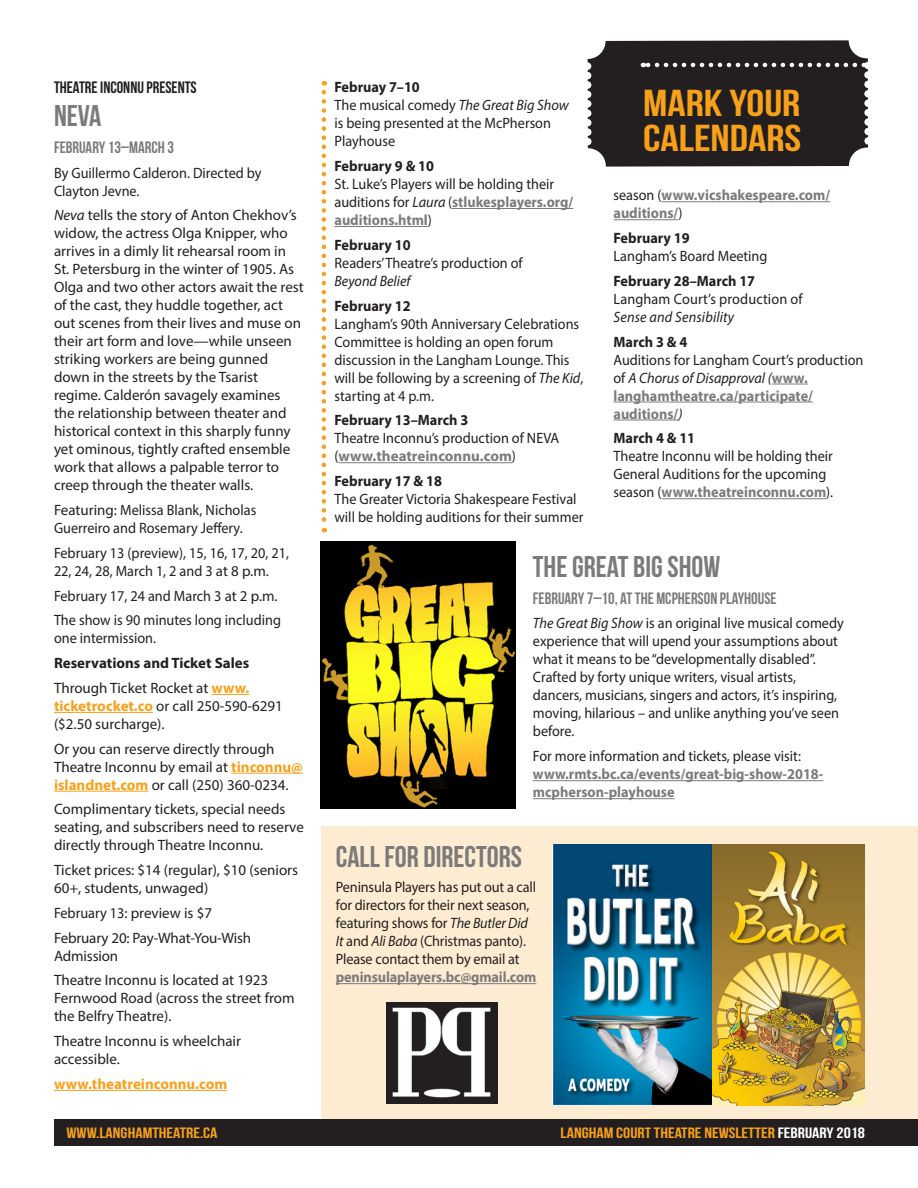
<style>
.page{position:relative;width:918px;height:1188px;background:#fff}
.page>*{position:absolute;margin:0;border:0;box-sizing:border-box;transform-origin:0 0}
.Heading{font:37.5px "Bebas Neue";color:#f7a11a;scale:1.2 1}
.Heading-2{font:30px "Bebas Neue";color:#7d7a7a}
.Submitted_By{font:16.5px "Bebas Neue";color:#7d7a7a}
.Submitted_By-2{font:16.5px "Bebas Neue";color:#231f20}
.Body_-_Regular{font:15px/18px "Myriad Pro";color:#231f20;scale:.95 1}
.Body_-_Regular-2{font:15px/18px "Myriad Pro";color:#231f20}
.Body_-_Regular-3{font:700 15px/18px "Myriad Pro";color:#7d7a7a;scale:.95 1}
.Dates_for_workshops{font:700 15px "Myriad Pro";color:#231f20;scale:.95 1}
.t1{font:15px "Bebas Neue";color:#f7a11a;scale:1.2 1}
.Body_-_Regular-4{font:700 15px "Myriad Pro";color:#231f20}
.Body_-_Regular-5{font:700 15px "Myriad Pro";color:#f7a11a}
.s1{font-style:italic}
.s2{font-weight:700;color:#7d7a7a}
.s3{font-weight:700;color:#f7a11a}
.s4{color:#fff}
.s5{font-weight:400;color:#231f20}
.s6{font-weight:400;font-style:italic;color:#231f20}
</style>
<div class="page">
<div style="left:322px;top:826px;width:596px;height:305px;background:#fdecd1"></div>
<hr style="left:336px;top:983px;width:200px;height:1px;background:#7d7a7a">
<img style="left:552px;top:845px;width:312px;height:260px">
<hr style="left:452px;top:208px;width:121px;height:1px;background:#7d7a7a">
<hr style="left:334px;top:226px;width:94px;height:1px;background:#7d7a7a">
<hr style="left:339px;top:462px;width:173px;height:1px;background:#7d7a7a">
<hr style="left:662px;top:201px;width:168px;height:1px;background:#7d7a7a">
<hr style="left:614px;top:219px;width:64px;height:1px;background:#7d7a7a">
<hr style="left:772px;top:384px;width:36px;height:1px;background:#7d7a7a">
<hr style="left:614px;top:402px;width:199px;height:1px;background:#7d7a7a">
<hr style="left:614px;top:420px;width:64px;height:1px;background:#7d7a7a">
<hr style="left:662px;top:498px;width:164px;height:1px;background:#7d7a7a">
<svg style="left:588px;top:40px;width:281px;height:127px;background:#312d2e"></svg>
<img style="left:387px;top:1003px;width:111px;height:101px">
<hr style="left:211px;top:694px;width:38px;height:1px;background:#f7a11a">
<hr style="left:54px;top:712px;width:99px;height:1px;background:#f7a11a">
<hr style="left:231px;top:773px;width:72px;height:1px;background:#f7a11a">
<hr style="left:54px;top:791px;width:95px;height:1px;background:#f7a11a">
<hr style="left:54px;top:1090px;width:173px;height:1px;background:#f7a11a">
<div style="left:54px;top:1119px;width:864px;height:27px;background:#231f20"></div>
<img style="left:321px;top:542px;width:194px;height:267px">
<hr style="left:533px;top:780px;width:290px;height:1px;background:#7d7a7a">
<hr style="left:533px;top:798px;width:142px;height:1px;background:#7d7a7a">
<svg style="left:322px;top:92px;width:4px;height:440px"></svg>
<p class="Dates_for_workshops" style="left:334px;top:77px;width:91px">Februay 7–10</p>
<p class="Body_-_Regular" style="left:334px;top:96px;width:248px">The musical comedy <span class="s1">The Great Big Show </span>is being presented at the McPherson<br>Playhouse</p>
<p class="Dates_for_workshops" style="left:334px;top:156px;width:106px">February 9 &amp; 10</p>
<p class="Body_-_Regular" style="left:334px;top:175px;width:253px">St. Luke’s Players will be holding their auditions for <span class="s1">Laura</span> (<span class="s2">stlukesplayers.org/ auditions.html</span>)</p>
<p class="Dates_for_workshops" style="left:334px;top:235px;width:82px">February 10</p>
<p class="Body_-_Regular" style="left:334px;top:253px;width:200px">Readers’ Theatre’s production of<br><span class="s1">Beyond Belief</span></p>
<p class="Dates_for_workshops" style="left:334px;top:296px;width:82px">February 12</p>
<p class="Body_-_Regular" style="left:334px;top:314px;width:264px">Langham’s 90th Anniversary Celebrations Committee is holding an open forum discussion in the Langham Lounge. This will be following by a screening of <span class="s1">The Kid</span>, starting at 4 p.m.</p>
<p class="Dates_for_workshops" style="left:334px;top:410px;width:142px">February 13–March 3</p>
<p class="Body_-_Regular" style="left:334px;top:429px;width:238px">Theatre Inconnu’s production of NEVA (<span class="s2">www.theatreinconnu.com</span>)</p>
<p class="Dates_for_workshops" style="left:334px;top:471px;width:115px">February 17 &amp; 18</p>
<p class="Body_-_Regular" style="left:334px;top:490px;width:264px">The Greater Victoria Shakespeare Festival will be holding auditions for their summer</p>
<p class="Submitted_By-2" style="left:54px;top:79px;width:144px">THEATRE INCONNU PRESENTS</p>
<p class="Heading-2" style="left:54px;top:100px;width:49px">NEVA</p>
<p class="Submitted_By" style="left:54px;top:138px;width:122px">FEBRUARY 13–MARCH 3</p>
<p class="Body_-_Regular" style="left:54px;top:163px;width:220px">By Guillermo Calderon. Directed by<br>Clayton Jevne.</p>
<p class="Body_-_Regular-2" style="left:54px;top:206px;width:251px"><span class="s1">Neva</span> tells the story of Anton Chekhov’s widow, the actress Olga Knipper, who arrives in a dimly lit rehearsal room in St. Petersburg in the winter of 1905. As Olga and two other actors await the rest of the cast, they huddle together, act out scenes from their lives and muse on their art form and love—while unseen striking workers are being gunned down in the streets by the Tsarist regime. Calderón savagely examines the relationship between theater and historical context in this sharply funny yet ominous, tightly crafted ensemble work that allows a palpable terror to creep through the theater walls.</p>
<p class="Body_-_Regular-2" style="left:54px;top:501px;width:204px">Featuring: Melissa Blank, Nicholas<br>Guerreiro and Rosemary Jeffery.</p>
<p class="Body_-_Regular" style="left:54px;top:544px;width:249px">February 13 (preview), 15, 16, 17, 20, 21,<br>22, 24, 28, March 1, 2 and 3 at 8 p.m.</p>
<p class="Body_-_Regular" style="left:54px;top:586px;width:237px">February 17, 24 and March 3 at 2 p.m.</p>
<p class="Body_-_Regular" style="left:54px;top:611px;width:241px">The show is 90 minutes long including one intermission.</p>
<p class="Body_-_Regular-4" style="left:54px;top:653px;width:197px">Reservations and Ticket Sales</p>
<p class="Body_-_Regular-2" style="left:54px;top:679px;width:231px">Through Ticket Rocket at <span class="s3">www. ticketrocket.co</span> or call 250-590-6291 ($2.50 surcharge).</p>
<p class="Body_-_Regular-2" style="left:54px;top:739px;width:250px">Or you can reserve directly through<br>Theatre Inconnu by email at <span class="s3">tinconnu@ islandnet.com</span> or call (250) 360-0234.</p>
<p class="Body_-_Regular-2" style="left:54px;top:800px;width:251px">Complimentary tickets, special needs seating, and subscribers need to reserve directly through Theatre Inconnu.</p>
<p class="Body_-_Regular-2" style="left:54px;top:861px;width:246px">Ticket prices: $14 (regular), $10 (seniors<br>60+, students, unwaged)</p>
<p class="Body_-_Regular" style="left:54px;top:904px;width:168px">February 13: preview is $7</p>
<p class="Body_-_Regular-2" style="left:54px;top:928px;width:199px">February 20: Pay-What-You-Wish<br>Admission</p>
<p class="Body_-_Regular-2" style="left:54px;top:971px;width:242px">Theatre Inconnu is located at 1923<br>Fernwood Road (across the street from the Belfry Theatre).</p>
<p class="Body_-_Regular-2" style="left:54px;top:1032px;width:189px">Theatre Inconnu is wheelchair accessible.</p>
<p class="Body_-_Regular-5" style="left:54px;top:1074px;width:175px">www.theatreinconnu.com</p>
<p class="t1" style="left:67px;top:1124px;width:127px">WWW.LANGHAMTHEATRE.CA</p>
<p class="t1" style="left:561px;top:1124px;width:255px">LANGHAM COURT THEATRE NEWSLETTER <span class="s4">FEBRUARY 2018</span></p>
<p class="Heading" style="left:643px;top:82px;width:133px">MARK YOUR</p>
<p class="Heading" style="left:643px;top:118px;width:133px">CALENDARS</p>
<p class="Body_-_Regular-3" style="left:614px;top:186px;width:230px"><span class="s5">season (</span>www.vicshakespeare.com/ auditions/<span class="s5">)</span></p>
<p class="Dates_for_workshops" style="left:614px;top:228px;width:82px">February 19</p>
<p class="Body_-_Regular" style="left:614px;top:247px;width:164px">Langham’s Board Meeting</p>
<p class="Dates_for_workshops" style="left:614px;top:271px;width:151px">February 28–March 17</p>
<p class="Body_-_Regular" style="left:614px;top:289px;width:201px">Langham Court’s production of<br><span class="s1">Sense and Sensibility</span></p>
<p class="Dates_for_workshops" style="left:614px;top:332px;width:79px">March 3 &amp; 4</p>
<p class="Body_-_Regular-3" style="left:613px;top:350px;width:265px"><span class="s5">Auditions for Langham Court’s production of</span> <span class="s6">A Chorus of Disapproval (</span>www. langhamtheatre.ca/participate/ auditions/<span class="s6">)</span></p>
<p class="Dates_for_workshops" style="left:613px;top:428px;width:88px">March 4 &amp; 11</p>
<p class="Body_-_Regular" style="left:613px;top:447px;width:233px">Theatre Inconnu will be holding their<br>General Auditions for the upcoming season (<span class="s2">www.theatreinconnu.com</span>).</p>
<p class="Heading-2" style="left:533px;top:550px;width:189px">THE GREAT BIG SHOW</p>
<p class="Submitted_By" style="left:533px;top:589px;width:245px">FEBRUARY 7–10, AT THE MCPHERSON PLAYHOUSE</p>
<p class="Body_-_Regular" style="left:533px;top:614px;width:329px"><span class="s1">The Great Big Show</span> is an original live musical comedy experience that will upend your assumptions about what it means to be “developmentally disabled”.<br>Crafted by forty unique writers, visual artists, dancers, musicians, singers and actors, it’s inspiring, moving, hilarious – and unlike anything you’ve seen before.</p>
<p class="Body_-_Regular-3" style="left:533px;top:747px;width:307px"><span class="s5">For more information and tickets, please visit: </span>www.rmts.bc.ca/events/great-big-show-2018- mcpherson-playhouse</p>
<p class="Heading-2" style="left:336px;top:841px;width:188px">CALL FOR DIRECTORS</p>
<p class="Body_-_Regular" style="left:336px;top:878px;width:213px">Peninsula Players has put out a call for directors for their next season, featuring shows for <span class="s1">The Butler Did It</span> and <span class="s1">Ali Baba</span> (Christmas panto).<br>Please contact them by email at <span class="s2">peninsulaplayers.bc@gmail.com</span></p>
</div>
